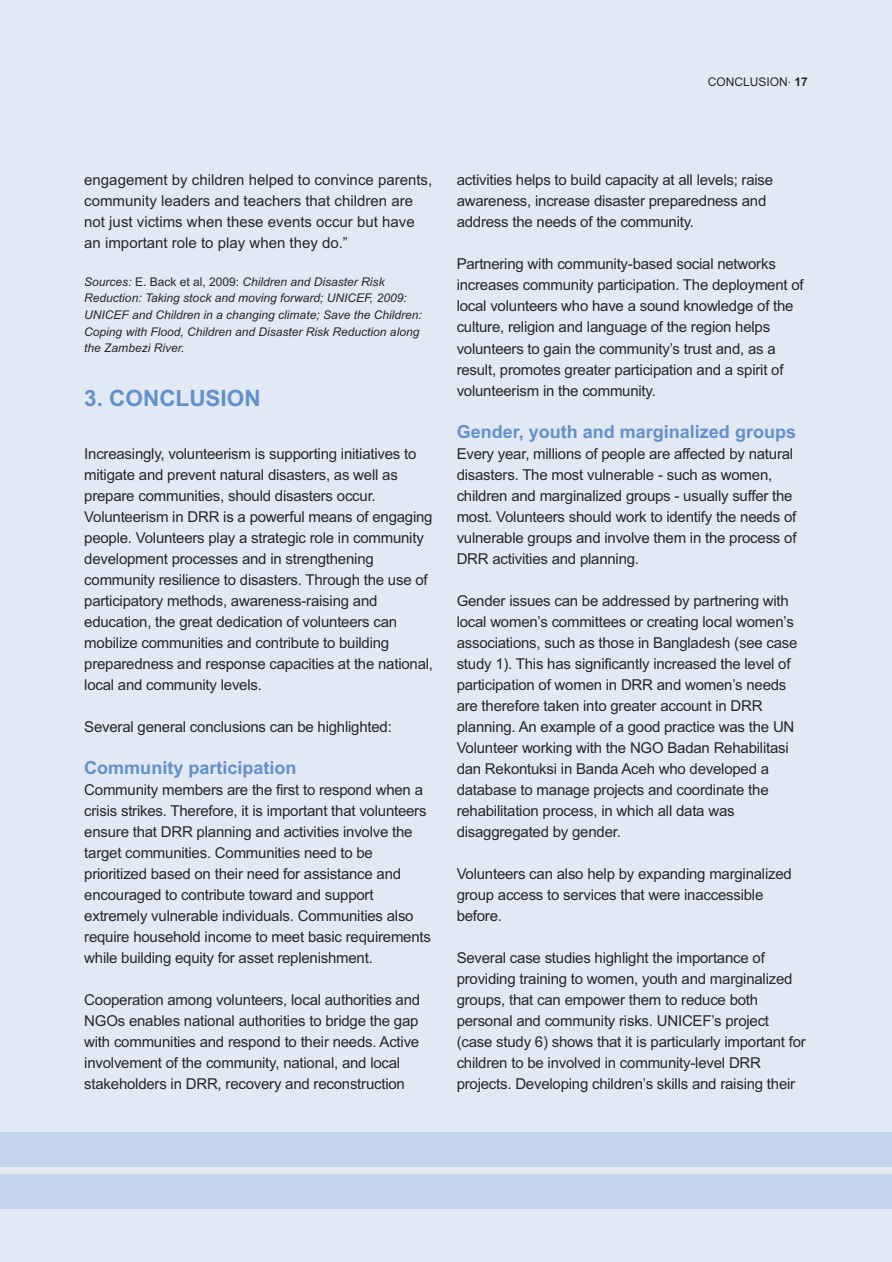
<style>
.page{position:relative;width:892px;height:1262px;background:#fff}
.page>*{position:absolute;margin:0;border:0;box-sizing:border-box;transform-origin:0 0}
.t1{font:700 22.5px "Arial";color:#648fca}
.t2{font:700 18px "Arial";color:#648fca}
.t3{font:15px/21px "Arial";letter-spacing:-.015em;color:#272627}
.t4{font:italic 12px/16.5px "Arial";color:#272627}
.t5{font:12px "Arial";color:#272627}
.s1{font-weight:700}
.s2{font-style:normal}
</style>
<div class="page">
<div style="left:0;top:0;width:891px;height:1261px;background:#e0e9f4"></div>
<div style="left:0;top:1132px;width:891px;height:35px;background:#c5d5ee"></div>
<div style="left:0;top:1174px;width:891px;height:35px;background:#c5d5ee"></div>
<p class="t5" style="left:707px;top:77px;width:102px">CONCLUSION. <span class="s1">17</span></p>
<p class="t3" style="left:84px;top:171px;width:349px">engagement by children helped to convince parents, community leaders and teachers that children are not just victims when these events occur but have an important role to play when they do.”</p>
<p class="t4" style="left:84px;top:275px;width:339px">Sources: <span class="s2">E. Back et al, 2009:</span> Children and Disaster Risk Reduction: Taking stock and moving forward; UNICEF, 2009:<br>UNICEF and Children in a changing climate; Save the Children:<br>Coping with Flood, Children and Disaster Risk Reduction along the Zambezi River.</p>
<h1 class="t1" style="left:84px;top:390px;width:178px">3. CONCLUSION</h1>
<p class="t3" style="left:84px;top:444px;width:350px">Increasingly, volunteerism is supporting initiatives to mitigate and prevent natural disasters, as well as prepare communities, should disasters occur.<br>Volunteerism in DRR is a powerful means of engaging people. Volunteers play a strategic role in community development processes and in strengthening community resilience to disasters. Through the use of participatory methods, awareness-raising and education, the great dedication of volunteers can mobilize communities and contribute to building preparedness and response capacities at the national, local and community levels.</p>
<p class="t3" style="left:84px;top:717px;width:309px">Several general conclusions can be highlighted:</p>
<p class="t2" style="left:84px;top:760px;width:214px">Community participation</p>
<p class="t3" style="left:84px;top:780px;width:348px">Community members are the first to respond when a crisis strikes. Therefore, it is important that volunteers ensure that DRR planning and activities involve the target communities. Communities need to be prioritized based on their need for assistance and encouraged to contribute toward and support extremely vulnerable individuals. Communities also require household income to meet basic requirements while building equity for asset replenishment.</p>
<p class="t3" style="left:84px;top:990px;width:337px">Cooperation among volunteers, local authorities and NGOs enables national authorities to bridge the gap with communities and respond to their needs. Active involvement of the community, national, and local stakeholders in DRR, recovery and reconstruction</p>
<p class="t3" style="left:456px;top:171px;width:318px">activities helps to build capacity at all levels; raise awareness, increase disaster preparedness and address the needs of the community.</p>
<p class="t3" style="left:456px;top:255px;width:348px">Partnering with community-based social networks increases community participation. The deployment of local volunteers who have a sound knowledge of the culture, religion and language of the region helps volunteers to gain the community’s trust and, as a result, promotes greater participation and a spirit of volunteerism in the community.</p>
<p class="t2" style="left:456px;top:424px;width:341px">Gender, youth and marginalized groups</p>
<p class="t3" style="left:456px;top:444px;width:341px">Every year, millions of people are affected by natural disasters. The most vulnerable - such as women, children and marginalized groups - usually suffer the most. Volunteers should work to identify the needs of vulnerable groups and involve them in the process of DRR activities and planning.</p>
<p class="t3" style="left:456px;top:591px;width:342px">Gender issues can be addressed by partnering with local women’s committees or creating local women’s associations, such as those in Bangladesh (see case study 1). This has significantly increased the level of participation of women in DRR and women’s needs are therefore taken into greater account in DRR planning. An example of a good practice was the UN Volunteer working with the NGO Badan Rehabilitasi dan Rekontuksi in Banda Aceh who developed a database to manage projects and coordinate the rehabilitation process, in which all data was disaggregated by gender.</p>
<p class="t3" style="left:456px;top:864px;width:336px">Volunteers can also help by expanding marginalized group access to services that were inaccessible before.</p>
<p class="t3" style="left:456px;top:948px;width:350px">Several case studies highlight the importance of providing training to women, youth and marginalized groups, that can empower them to reduce both personal and community risks. UNICEF’s project (case study 6) shows that it is particularly important for children to be involved in community-level DRR projects. Developing children’s skills and raising their</p>
</div>
